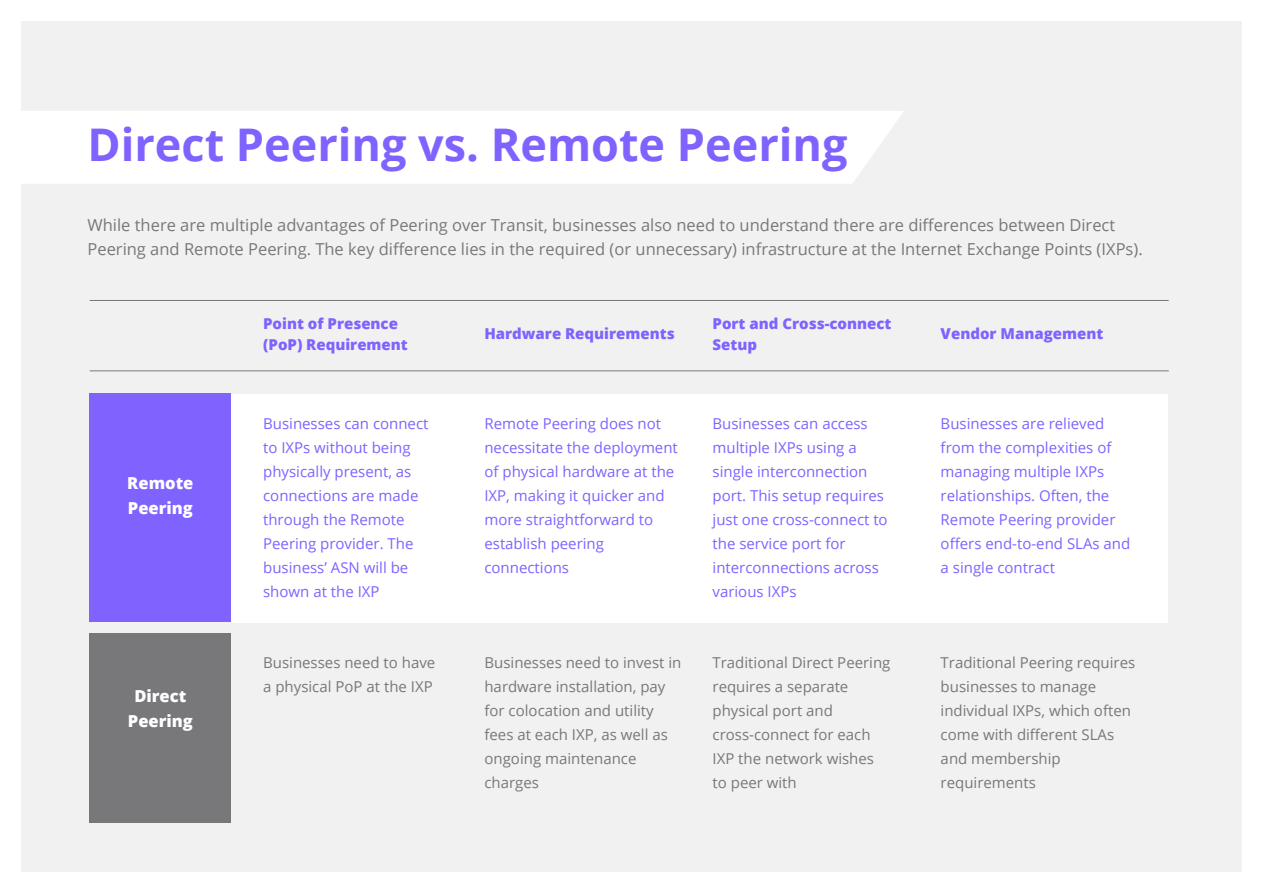
<style>
.page{position:relative;width:1263px;height:893px;background:#fff}
.page>*{position:absolute;margin:0;border:0;box-sizing:border-box;transform-origin:0 0}
.t1{font:700 45px "Open Sans";color:#8062ff}
.t2{font:16.5px/24px "Open Sans";color:#78777a}
.t3{font:800 16.5px/25.5px "Open Sans";color:#fff}
.t4{font:15px/24px "Open Sans";color:#8062ff}
.t5{font:15px/24px "Open Sans";color:#78777a}
.t6{font:800 15px/21px "Open Sans";color:#8062ff}
</style>
<div class="page">
<div style="left:21px;top:21px;width:1221px;height:851px;background:#f1f1f2"></div>
<div style="left:21px;top:111px;width:882px;height:72px;background:#fff"></div>
<div style="left:90px;top:633px;width:141px;height:189px;background:#78777a"></div>
<div style="left:230px;top:394px;width:938px;height:228px;background:#fff"></div>
<div style="left:90px;top:394px;width:141px;height:228px;background:#8062ff"></div>
<hr style="left:90px;top:370px;width:1079px;height:1px;background:#78777a">
<hr style="left:90px;top:300px;width:1079px;height:1px;background:#78777a">
<h1 class="t1" style="left:87px;top:112px;width:761px">Direct Peering vs. Remote Peering</h1>
<p class="t2" style="left:87px;top:213px;width:1057px">While there are multiple advantages of Peering over Transit, businesses also need to understand there are differences between Direct<br>Peering and Remote Peering. The key difference lies in the required (or unnecessary) infrastructure at the Internet Exchange Points (IXPs).</p>
<p class="t3" style="left:127px;top:469px;width:68px">Remote<br>Peering</p>
<p class="t3" style="left:128px;top:682px;width:66px;text-align:center">Direct<br>Peering</p>
<p class="t6" style="left:263px;top:312px;width:146px">Point of Presence (PoP) Requirement</p>
<p class="t6" style="left:484px;top:323px;width:192px">Hardware Requirements</p>
<p class="t6" style="left:712px;top:312px;width:180px">Port and Cross-connect<br>Setup</p>
<p class="t6" style="left:941px;top:323px;width:164px">Vendor Management</p>
<p class="t4" style="left:263px;top:411px;width:167px">Businesses can connect to IXPs without being physically present, as connections are made through the Remote<br>Peering provider. The business’ ASN will be shown at the IXP</p>
<p class="t4" style="left:484px;top:411px;width:195px">Remote Peering does not necessitate the deployment of physical hardware at the<br>IXP, making it quicker and more straightforward to establish peering connections</p>
<p class="t4" style="left:712px;top:411px;width:177px">Businesses can access multiple IXPs using a single interconnection port. This setup requires just one cross-connect to the service port for interconnections across various IXPs</p>
<p class="t4" style="left:941px;top:411px;width:191px">Businesses are relieved from the complexities of managing multiple IXPs relationships. Often, the<br>Remote Peering provider offers end-to-end SLAs and a single contract</p>
<p class="t5" style="left:263px;top:650px;width:174px">Businesses need to have a physical PoP at the IXP</p>
<p class="t5" style="left:484px;top:650px;width:198px">Businesses need to invest in hardware installation, pay for colocation and utility fees at each IXP, as well as ongoing maintenance charges</p>
<p class="t5" style="left:712px;top:650px;width:179px">Traditional Direct Peering requires a separate physical port and cross-connect for each<br>IXP the network wishes to peer with</p>
<p class="t5" style="left:941px;top:650px;width:196px">Traditional Peering requires businesses to manage individual IXPs, which often come with different SLAs and membership requirements</p>
</div>
